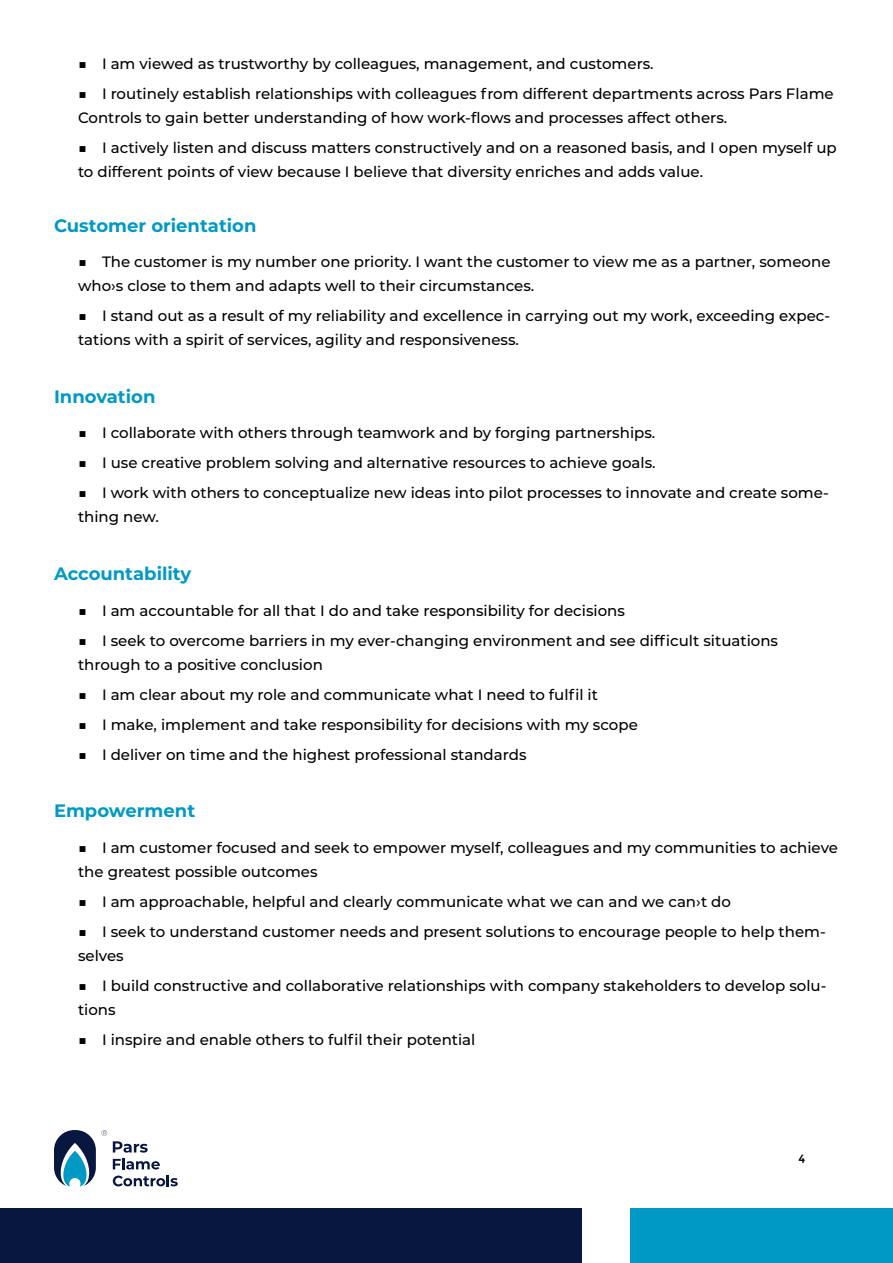
<style>
.page{position:relative;width:893px;height:1263px;background:#fff}
.page>*{position:absolute;margin:0;border:0;box-sizing:border-box;transform-origin:0 0}
.t1{font:700 18px "Montserrat";color:#0099c4}
.t2{font:500 15px/24px "Montserrat";color:#000}
.t3{font:12px "Montserrat";color:#000}
</style>
<div class="page">
<div style="left:1px;top:1209px;width:581px;height:54px;background:#081740"></div>
<div style="left:631px;top:1209px;width:262px;height:54px;background:#0099c4"></div>
<svg style="left:54px;top:1130px;width:42px;height:56px"></svg>
<svg style="left:113px;top:1141px;width:35px;height:11px"></svg>
<svg style="left:113px;top:1158px;width:47px;height:11px"></svg>
<svg style="left:113px;top:1175px;width:65px;height:11px"></svg>
<svg style="left:102px;top:1130px;width:5px;height:6px"></svg>
<p class="t2" style="left:78px;top:51px;width:577px">■ I am viewed as trustworthy by colleagues, management, and customers.</p>
<p class="t2" style="left:78px;top:81px;width:757px">■ I routinely establish relationships with colleagues from different departments across Pars Flame<br>Controls to gain better understanding of how work-flows and processes affect others.</p>
<p class="t2" style="left:78px;top:135px;width:760px">■ I actively listen and discuss matters constructively and on a reasoned basis, and I open myself up to different points of view because I believe that diversity enriches and adds value.</p>
<p class="t1" style="left:54px;top:212px;width:204px">Customer orientation</p>
<p class="t2" style="left:78px;top:249px;width:754px">■ The customer is my number one priority. I want the customer to view me as a partner, someone who›s close to them and adapts well to their circumstances.</p>
<p class="t2" style="left:78px;top:303px;width:754px">■ I stand out as a result of my reliability and excellence in carrying out my work, exceeding expec&shy;tations with a spirit of services, agility and responsiveness.</p>
<p class="t1" style="left:54px;top:383px;width:103px">Innovation</p>
<p class="t2" style="left:78px;top:420px;width:579px">■ I collaborate with others through teamwork and by forging partnerships.</p>
<p class="t2" style="left:78px;top:450px;width:579px">■ I use creative problem solving and alternative resources to achieve goals.</p>
<p class="t2" style="left:78px;top:480px;width:752px">■ I work with others to conceptualize new ideas into pilot processes to innovate and create some&shy;thing new.</p>
<p class="t1" style="left:54px;top:561px;width:139px">Accountability</p>
<p class="t2" style="left:78px;top:598px;width:548px">■ I am accountable for all that I do and take responsibility for decisions</p>
<p class="t2" style="left:78px;top:628px;width:702px">■ I seek to overcome barriers in my ever-changing environment and see difficult situations through to a positive conclusion</p>
<p class="t2" style="left:78px;top:682px;width:521px">■ I am clear about my role and communicate what I need to fulfil it</p>
<p class="t2" style="left:78px;top:712px;width:561px">■ I make, implement and take responsibility for decisions with my scope</p>
<p class="t2" style="left:78px;top:742px;width:450px">■ I deliver on time and the highest professional standards</p>
<p class="t1" style="left:54px;top:798px;width:143px">Empowerment</p>
<p class="t2" style="left:78px;top:835px;width:761px">■ I am customer focused and seek to empower myself, colleagues and my communities to achieve the greatest possible outcomes</p>
<p class="t2" style="left:78px;top:889px;width:654px">■ I am approachable, helpful and clearly communicate what we can and we can›t do</p>
<p class="t2" style="left:78px;top:919px;width:749px">■ I seek to understand customer needs and present solutions to encourage people to help them&shy;selves</p>
<p class="t2" style="left:78px;top:973px;width:750px">■ I build constructive and collaborative relationships with company stakeholders to develop solu&shy;tions</p>
<p class="t2" style="left:78px;top:1027px;width:399px">■ I inspire and enable others to fulfil their potential</p>
<p class="t3" style="left:798px;top:1152px;width:8px">4</p>
</div>
